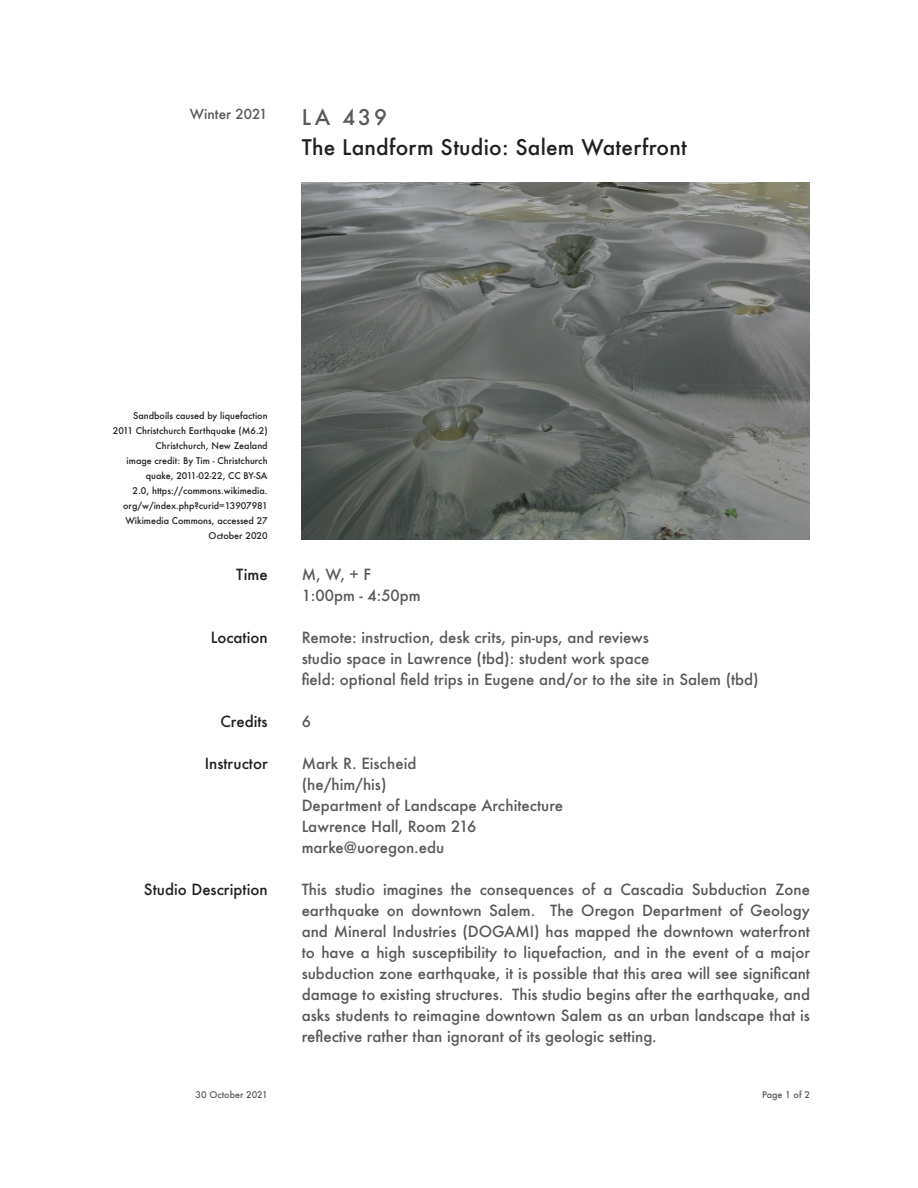
<style>
.page{position:relative;width:918px;height:1188px;background:#fff}
.page>*{position:absolute;margin:0;border:0;box-sizing:border-box;transform-origin:0 0}
.t1{font:500 21px "Futura";letter-spacing:.01em;color:#231f20}
.t2{font:500 21px "Futura";color:#57585a}
.t3{font:500 15px/21px "Futura";color:#57585a;text-align:justify}
.t4{font:500 15px "Futura";color:#231f20}
.t5{font:500 13.5px "Futura";color:#57585a}
.t6{font:500 9px/15px "Futura";color:#231f20;text-align:right}
.t7{font:500 9px "Futura";color:#57585a}
</style>
<div class="page">
<img style="left:302px;top:183px;width:508px;height:357px">
<p class="t5" style="left:190px;top:105px;width:79px">Winter 2021</p>
<h1 class="t2" style="left:302px;top:103px;width:87px">LA 439</h1>
<h1 class="t1" style="left:302px;top:133px;width:387px">The Landform Studio: Salem Waterfront</h1>
<p class="t6" style="left:133px;top:408px;width:136px">Sandboils caused by liquefaction</p>
<p class="t6" style="left:113px;top:423px;width:156px">2011 Christchurch Earthquake (M6.2)</p>
<p class="t6" style="left:156px;top:438px;width:114px">Christchurch, New Zealand</p>
<p class="t6" style="left:123px;top:453px;width:146px">image credit: By Tim - Christchurch quake, 2011-02-22, CC BY-SA<br>2.0, https://commons.wikimedia. org/w/index.php?curid=13907981<br>Wikimedia Commons, accessed 27<br>October 2020</p>
<p class="t4" style="left:236px;top:565px;width:33px">Time</p>
<p class="t4" style="left:211px;top:628px;width:58px">Location</p>
<p class="t4" style="left:220px;top:712px;width:49px">Credits</p>
<p class="t4" style="left:205px;top:754px;width:64px">Instructor</p>
<p class="t4" style="left:144px;top:880px;width:125px">Studio Description</p>
<p class="t7" style="left:196px;top:1089px;width:74px">30 October 2021</p>
<p class="t3" style="left:302px;top:564px;width:71px">M, W, + F</p>
<p class="t3" style="left:302px;top:585px;width:121px">1:00pm - 4:50pm</p>
<p class="t3" style="left:302px;top:627px;width:349px">Remote: instruction, desk crits, pin-ups, and reviews</p>
<p class="t3" style="left:302px;top:648px;width:349px">studio space in Lawrence (tbd): student work space</p>
<p class="t3" style="left:302px;top:669px;width:459px">field: optional field trips in Eugene and/or to the site in Salem (tbd)</p>
<p class="t3" style="left:302px;top:711px;width:11px">6</p>
<p class="t3" style="left:302px;top:753px;width:116px">Mark R. Eischeid</p>
<p class="t3" style="left:302px;top:774px;width:86px">(he/him/his)</p>
<p class="t3" style="left:302px;top:795px;width:263px">Department of Landscape Architecture</p>
<p class="t3" style="left:302px;top:816px;width:176px">Lawrence Hall, Room 216</p>
<p class="t3" style="left:302px;top:837px;width:144px">marke@uoregon.edu</p>
<p class="t3" style="left:302px;top:879px;width:510px">This studio imagines the consequences of a Cascadia Subduction Zone earthquake on downtown Salem. The Oregon Department of Geology and Mineral Industries (DOGAMI) has mapped the downtown waterfront to have a high susceptibility to liquefaction, and in the event of a major subduction zone earthquake, it is possible that this area will see significant damage to existing structures. This studio begins after the earthquake, and asks students to reimagine downtown Salem as an urban landscape that is reflective rather than ignorant of its geologic setting.</p>
<p class="t7" style="left:762px;top:1089px;width:49px">Page 1 of 2</p>
</div>
